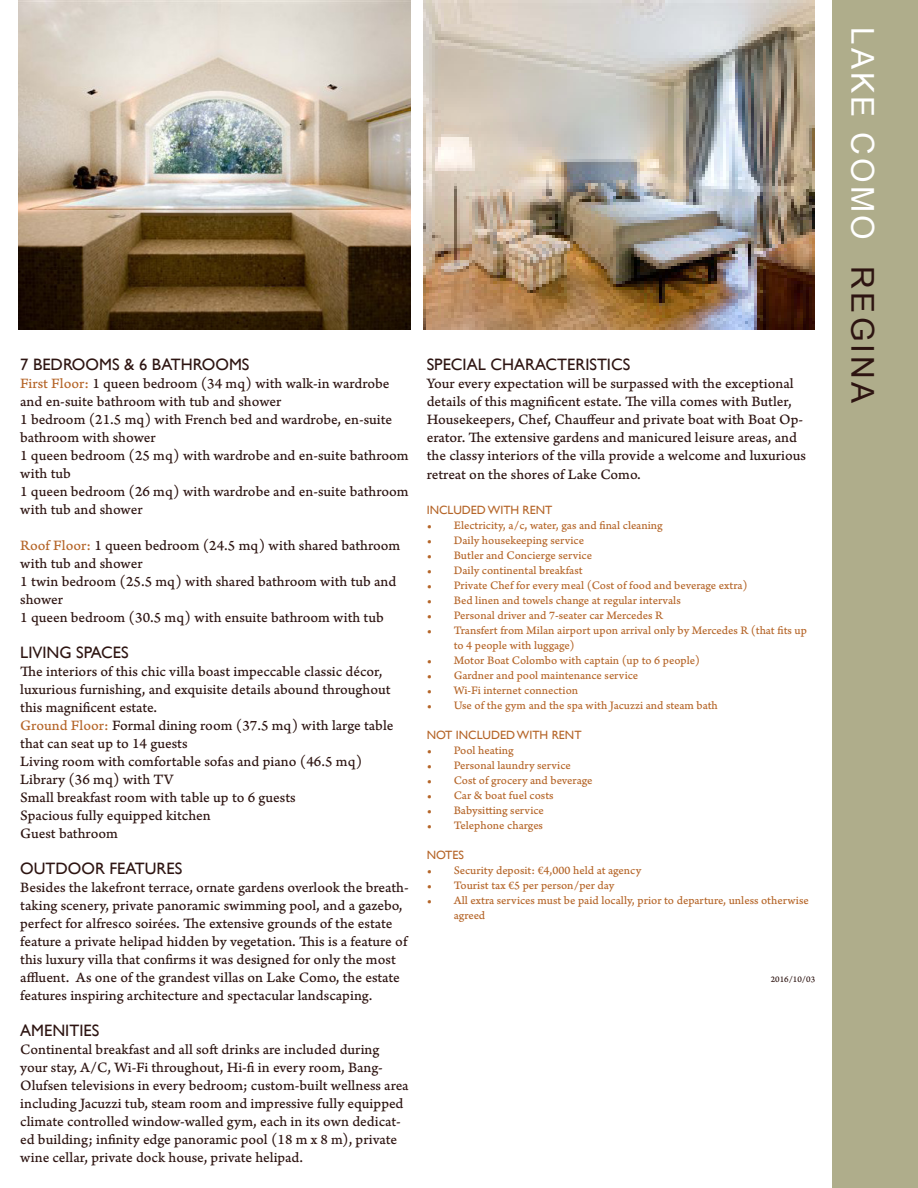
<style>
.page{position:relative;width:918px;height:1188px;background:#fff}
.page>*{position:absolute;margin:0;border:0;box-sizing:border-box;transform-origin:0 0}
.t1{font:31.5px "Arial";letter-spacing:.1em;color:#fff}
.t2{font:16.5px "Gill Sans";color:#2d1411}
.t3{font:15px/18px "Arno Pro Caption";color:#2d1411}
.t4{font:12px/15px "Arno Pro Caption";letter-spacing:-.005em;color:#b56528}
.t5{font:12px "Gill Sans";color:#b56528}
.t6{font:9px "Arno Pro Caption";color:#2d1411}
.s1{color:#b56528}
.s2{color:#2d1411}
</style>
<div class="page">
<div style="left:833px;top:0;width:85px;height:1188px;background:#afad8b"></div>
<img style="left:19px;top:0;width:391px;height:330px">
<img style="left:424px;top:0;width:390px;height:330px">
<p class="t2" style="left:20px;top:355px;width:231px">7 BEDROOMS &amp; 6 BATHROOMS</p>
<p class="t3" style="left:20px;top:375px;width:390px"><span class="s1">First Floor:</span> 1 queen bedroom (34 mq) with walk-in wardrobe and en-suite bathroom with tub and shower<br>1 bedroom (21.5 mq) with French bed and wardrobe, en-suite bathroom with shower<br>1 queen bedroom (25 mq) with wardrobe and en-suite bathroom with tub<br>1 queen bedroom (26 mq) with wardrobe and en-suite bathroom with tub and shower</p>
<p class="t3" style="left:20px;top:537px;width:382px"><span class="s1">Roof Floor:</span> 1 queen bedroom (24.5 mq) with shared bathroom with tub and shower<br>1 twin bedroom (25.5 mq) with shared bathroom with tub and shower<br>1 queen bedroom (30.5 mq) with ensuite bathroom with tub</p>
<p class="t2" style="left:20px;top:643px;width:110px">LIVING SPACES</p>
<p class="t3" style="left:20px;top:663px;width:375px">The interiors of this chic villa boast impeccable classic décor, luxurious furnishing, and exquisite details abound throughout this magnificent estate.<br><span class="s1">Ground Floor:</span> Formal dining room (37.5 mq) with large table that can seat up to 14 guests<br>Living room with comfortable sofas and piano (46.5 mq)<br>Library (36 mq) with TV<br>Small breakfast room with table up to 6 guests<br>Spacious fully equipped kitchen<br>Guest bathroom</p>
<p class="t2" style="left:20px;top:859px;width:164px">OUTDOOR FEATURES</p>
<p class="t3" style="left:20px;top:879px;width:390px">Besides the lakefront terrace, ornate gardens overlook the breath&shy;taking scenery, private panoramic swimming pool, and a gazebo, perfect for alfresco soirées. The extensive grounds of the estate feature a private helipad hidden by vegetation. This is a feature of this luxury villa that confirms it was designed for only the most affluent. As one of the grandest villas on Lake Como, the estate features inspiring architecture and spectacular landscaping.</p>
<p class="t2" style="left:20px;top:1021px;width:81px">AMENITIES</p>
<p class="t3" style="left:20px;top:1041px;width:390px">Continental breakfast and all soft drinks are included during your stay, A/C, Wi-Fi throughout, Hi-fi in every room, Bang-Olufsen televisions in every bedroom; custom-built wellness area including Jacuzzi tub, steam room and impressive fully equipped climate controlled window-walled gym, each in its own dedicat&shy;ed building; infinity edge panoramic pool (18 m x 8 m), private wine cellar, private dock house, private helipad.</p>
<p class="t2" style="left:427px;top:355px;width:205px">SPECIAL CHARACTERISTICS</p>
<p class="t3" style="left:427px;top:375px;width:381px">Your every expectation will be surpassed with the exceptional details of this magnificent estate. The villa comes with Butler, Housekeepers, Chef, Chauffeur and private boat with Boat Op&shy;erator. The extensive gardens and manicured leisure areas, and the classy interiors of the villa provide a welcome and luxurious</p>
<p class="t3" style="left:427px;top:467px;width:216px">retreat on the shores of Lake Como.</p>
<p class="t5" style="left:427px;top:503px;width:127px">INCLUDED WITH RENT</p>
<p class="t4" style="left:427px;top:518px;width:238px">• Electricity, a/c, water, gas and final cleaning</p>
<p class="t4" style="left:427px;top:533px;width:159px">• Daily housekeeping service</p>
<p class="t4" style="left:427px;top:548px;width:167px">• Butler and Concierge service</p>
<p class="t4" style="left:427px;top:563px;width:157px">• Daily continental breakfast</p>
<p class="t4" style="left:427px;top:578px;width:322px">• Private Chef for every meal (Cost of food and beverage extra)</p>
<p class="t4" style="left:427px;top:593px;width:256px">• Bed linen and towels change at regular intervals</p>
<p class="t4" style="left:427px;top:608px;width:238px">• Personal driver and 7-seater car Mercedes R</p>
<p class="t4" style="left:454px;top:623px;width:355px;text-indent:-27px">• Transfert from Milan airport upon arrival only by Mercedes R (that fits up to 4 people with luggage)</p>
<p class="t4" style="left:427px;top:653px;width:275px">• Motor Boat Colombo with captain (up to 6 people)</p>
<p class="t4" style="left:427px;top:668px;width:213px">• Gardner and pool maintenance service</p>
<p class="t4" style="left:427px;top:683px;width:153px">• Wi-Fi internet connection</p>
<p class="t4" style="left:427px;top:698px;width:293px">• Use of the gym and the spa with Jacuzzi and steam bath</p>
<p class="t5" style="left:427px;top:728px;width:156px">NOT INCLUDED WITH RENT</p>
<p class="t4" style="left:427px;top:743px;width:88px">• Pool heating</p>
<p class="t4" style="left:427px;top:758px;width:146px">• Personal laundry service</p>
<p class="t4" style="left:427px;top:773px;width:167px">• Cost of grocery and beverage</p>
<p class="t4" style="left:427px;top:788px;width:128px">• Car &amp; boat fuel costs</p>
<p class="t4" style="left:427px;top:803px;width:119px">• Babysitting service</p>
<p class="t4" style="left:427px;top:818px;width:118px">• Telephone charges</p>
<p class="t5" style="left:427px;top:848px;width:39px">NOTES</p>
<p class="t4" style="left:427px;top:863px;width:216px">• Security deposit: €4,000 held at agency</p>
<p class="t4" style="left:427px;top:878px;width:189px">• Tourist tax €5 per person/per day</p>
<p class="t4" style="left:454px;top:893px;width:357px;text-indent:-27px">• All extra services must be paid locally, prior to departure, unless otherwise agreed</p>
<p class="t6" style="left:771px;top:974px;width:46px">2016/10/03</p>
<h1 class="t1" style="left:883px;top:27px;width:378px;rotate:90deg">LAKE COMO <span class="s2">REGINA</span></h1>
</div>
